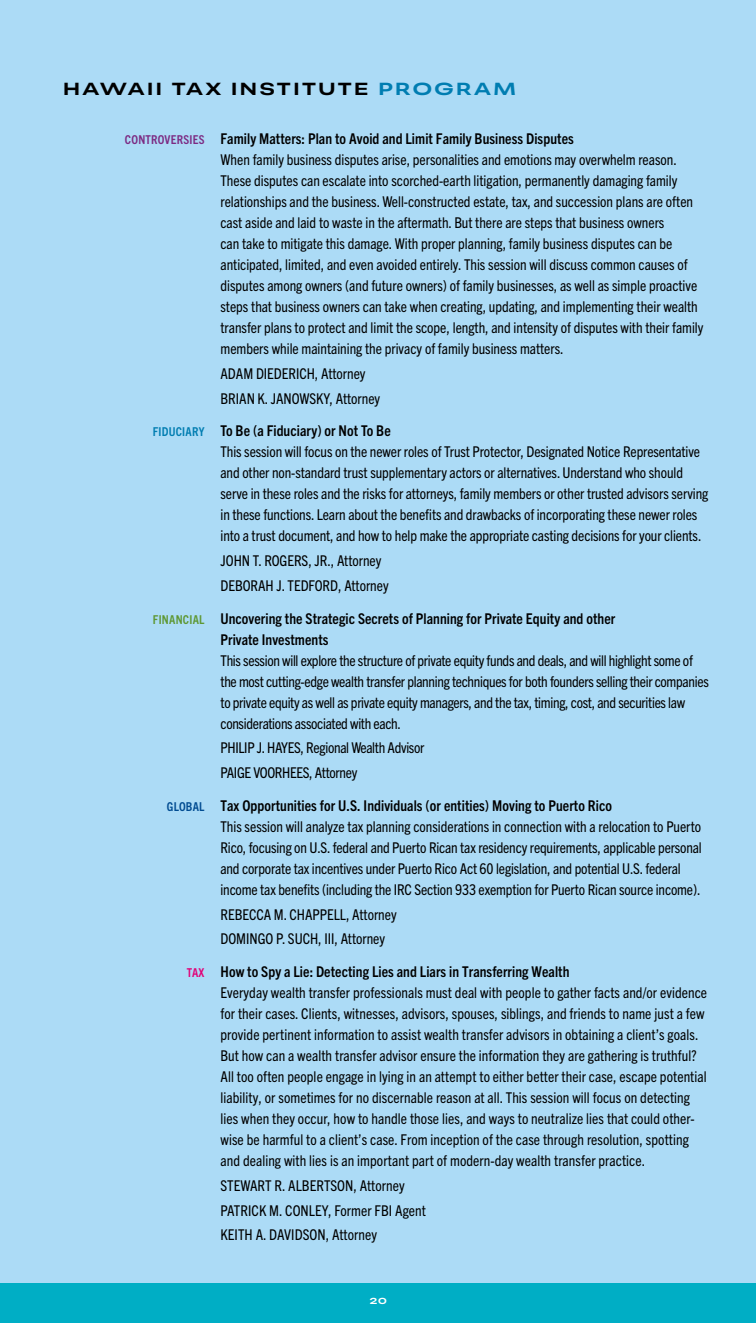
<style>
.page{position:relative;width:756px;height:1323px;background:#acdbf6}
.page>*{position:absolute;margin:0;border:0;box-sizing:border-box;transform-origin:0 0}
.t1{font:17.5px "Peridot PE Variable";letter-spacing:.14em;color:#000}
.t2{font:condensed 14.88px/21px "Trade Gothic Next LT Pro";color:#000}
.t3{font:condensed 14.88px/21px "Trade Gothic Next LT Pro";letter-spacing:-.02em;color:#000}
.t4{font:700 condensed 14.88px/21px "Trade Gothic Next LT Pro";letter-spacing:.005em;color:#000}
.t5{font:8.75px "Peridot PE Variable";color:#fff}
.s1{color:#007db1}
.s2{font-weight:700;font-size:12.25px;color:#7c2b83}
.s3{font-weight:700}
.s4{font-weight:700;font-size:12.25px;color:#007db1}
.s5{font-size:12.25px;color:#5e9732}
.s6{font-weight:700;font-size:12.25px;color:#004b91}
.s7{font-weight:700;font-size:12.25px;color:#e20177}
</style>
<div class="page">
<div style="left:0;top:1283px;width:756px;height:40px;background:#00aec5"></div>
<p class="t1" style="left:63px;top:75px;width:454px">HAWAII TAX INSTITUTE <span class="s1">PROGRAM</span></p>
<p class="t2" style="left:221px;top:127px;width:485px;text-indent:-96px"><span class="s2">CONTROVERSIES</span> <span class="s3">Family Matters: Plan to Avoid and Limit Family Business Disputes<br></span>When family business disputes arise, personalities and emotions may overwhelm reason.<br>These disputes can escalate into scorched-earth litigation, permanently damaging family relationships and the business. Well-constructed estate, tax, and succession plans are often cast aside and laid to waste in the aftermath. But there are steps that business owners<br>can take to mitigate this damage. With proper planning, family business disputes can be anticipated, limited, and even avoided entirely. This session will discuss common causes of disputes among owners (and future owners) of family businesses, as well as simple proactive steps that business owners can take when creating, updating, and implementing their wealth transfer plans to protect and limit the scope, length, and intensity of disputes with their family members while maintaining the privacy of family business matters.</p>
<p class="t2" style="left:221px;top:360px;width:161px;line-height:24.8px">ADAM DIEDERICH, Attorney<br>BRIAN K. JANOWSKY, Attorney</p>
<p class="t2" style="left:221px;top:420px;width:489px;text-indent:-68px"><span class="s4">FIDUCIARY</span> <span class="s3">To Be (a Fiduciary) or Not To Be<br></span>This session will focus on the newer roles of Trust Protector, Designated Notice Representative and other non-standard trust supplementary actors or alternatives. Understand who should serve in these roles and the risks for attorneys, family members or other trusted advisors serving in these functions. Learn about the benefits and drawbacks of incorporating these newer roles into a trust document, and how to help make the appropriate casting decisions for your clients.</p>
<p class="t2" style="left:221px;top:547px;width:170px;line-height:24.8px">JOHN T. ROGERS, JR., Attorney<br>DEBORAH J. TEDFORD, Attorney</p>
<p class="t4" style="left:221px;top:607px;width:396px;text-indent:-68px"><span class="s5">FINANCIAL</span> Uncovering the Strategic Secrets of Planning for Private Equity and other<br>Private Investments</p>
<p class="t3" style="left:221px;top:649px;width:490px">This session will explore the structure of private equity funds and deals, and will highlight some of the most cutting-edge wealth transfer planning techniques for both founders selling their companies to private equity as well as private equity managers, and the tax, timing, cost, and securities law considerations associated with each.</p>
<p class="t3" style="left:221px;top:735px;width:205px;line-height:24.8px">PHILIP J. HAYES, Regional Wealth Advisor<br>PAIGE VOORHEES, Attorney</p>
<p class="t2" style="left:221px;top:794px;width:483px;text-indent:-54px"><span class="s6">GLOBAL</span> <span class="s3">Tax Opportunities for U.S. Individuals (or entities) Moving to Puerto Rico<br></span>This session will analyze tax planning considerations in connection with a relocation to Puerto Rico, focusing on U.S. federal and Puerto Rican tax residency requirements, applicable personal and corporate tax incentives under Puerto Rico Act 60 legislation, and potential U.S. federal income tax benefits (including the IRC Section 933 exemption for Puerto Rican source income).</p>
<p class="t2" style="left:221px;top:901px;width:178px;line-height:24.8px">REBECCA M. CHAPPELL, Attorney<br>DOMINGO P. SUCH, III, Attorney</p>
<p class="t2" style="left:221px;top:960px;width:488px;text-indent:-34px"><span class="s7">TAX</span> <span class="s3">How to Spy a Lie: Detecting Lies and Liars in Transferring Wealth<br></span>Everyday wealth transfer professionals must deal with people to gather facts and/or evidence for their cases. Clients, witnesses, advisors, spouses, siblings, and friends to name just a few provide pertinent information to assist wealth transfer advisors in obtaining a client’s goals.<br>But how can a wealth transfer advisor ensure the information they are gathering is truthful?<br>All too often people engage in lying in an attempt to either better their case, escape potential liability, or sometimes for no discernable reason at all. This session will focus on detecting lies when they occur, how to handle those lies, and ways to neutralize lies that could other&shy;wise be harmful to a client’s case. From inception of the case through resolution, spotting and dealing with lies is an important part of modern-day wealth transfer practice.</p>
<p class="t2" style="left:221px;top:1172px;width:207px;line-height:24.8px">STEWART R. ALBERTSON, Attorney<br>PATRICK M. CONLEY, Former FBI Agent<br>KEITH A. DAVIDSON, Attorney</p>
<p class="t5" style="left:370px;top:1294px;width:18px">20</p>
</div>
